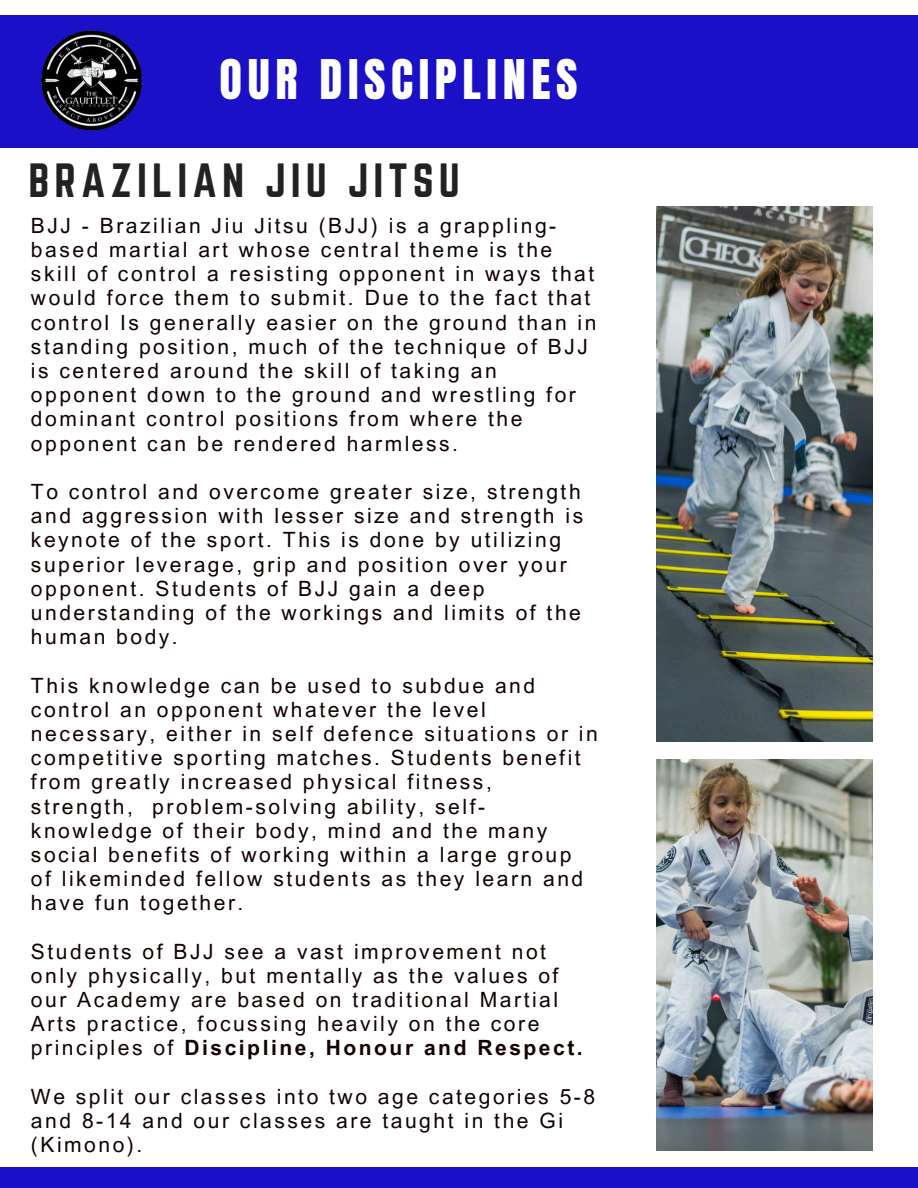
<style>
.page{position:relative;width:918px;height:1188px;background:#fff}
.page>*{position:absolute;margin:0;border:0;box-sizing:border-box;transform-origin:0 0}
.t1{font:46.5px "Anton";letter-spacing:.12em;color:#fff}
.t2{font:42px "Norwester";letter-spacing:.12em;color:#222}
.t3{font:21px/24.2px "Arial MT Pro";letter-spacing:.12em;color:#130101}
.s1{font-weight:700}
</style>
<div class="page">
<div style="left:0;top:1168px;width:918px;height:20px;background:#1910c8"></div>
<div style="left:0;top:16px;width:918px;height:131px;background:#1910c8"></div>
<img style="left:35px;top:15px;width:114px;height:133px">
<img style="left:657px;top:206px;width:216px;height:536px">
<img style="left:657px;top:759px;width:216px;height:392px">
<h1 class="t1" style="left:220px;top:46px;width:360px">OUR DISCIPLINES</h1>
<p class="t2" style="left:29px;top:155px;width:433px">BRAZILIAN JIU JITSU</p>
<p class="t3" style="left:31px;top:216px;width:567px">BJJ - Brazilian Jiu Jitsu (BJJ) is a grappling&shy;based martial art whose central theme is the skill of control a resisting opponent in ways that would force them to submit. Due to the fact that control Is generally easier on the ground than in standing position, much of the technique of BJJ is centered around the skill of taking an opponent down to the ground and wrestling for dominant control positions from where the opponent can be rendered harmless.</p>
<p class="t3" style="left:31px;top:482px;width:554px">To control and overcome greater size, strength and aggression with lesser size and strength is keynote of the sport. This is done by utilizing superior leverage, grip and position over your opponent. Students of BJJ gain a deep understanding of the workings and limits of the human body.</p>
<p class="t3" style="left:31px;top:676px;width:568px">This knowledge can be used to subdue and control an opponent whatever the level necessary, either in self defence situations or in competitive sporting matches. Students benefit from greatly increased physical fitness, strength, problem-solving ability, self&shy;knowledge of their body, mind and the many social benefits of working within a large group<br>of likeminded fellow students as they learn and have fun together.</p>
<p class="t3" style="left:31px;top:942px;width:553px">Students of BJJ see a vast improvement not only physically, but mentally as the values of our Academy are based on traditional Martial Arts practice, focussing heavily on the core principles of <span class="s1">Discipline, Honour and Respect.</span></p>
<p class="t3" style="left:31px;top:1087px;width:566px">We split our classes into two age categories 5-8 and 8-14 and our classes are taught in the Gi (Kimono).</p>
</div>
